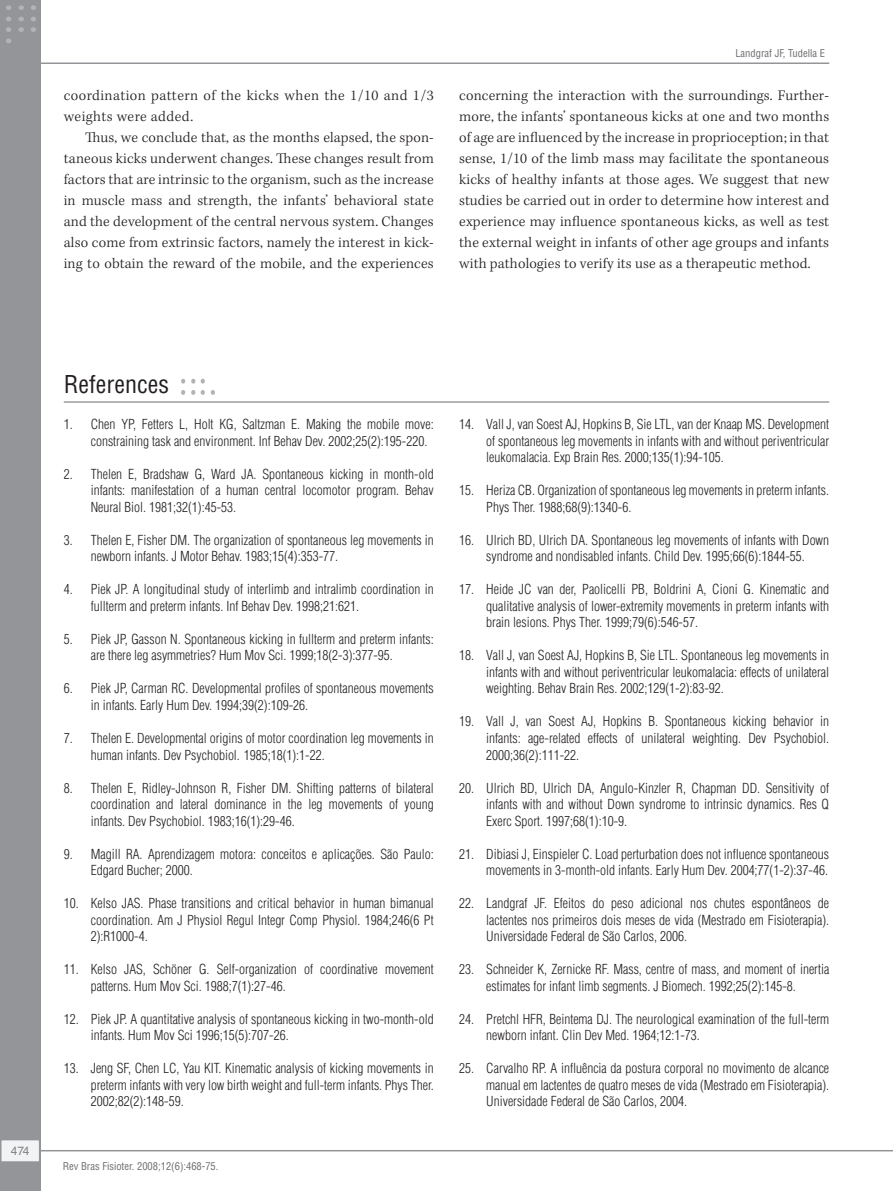
<style>
.page{position:relative;width:893px;height:1191px;background:#fff}
.page>*{position:absolute;margin:0;border:0;box-sizing:border-box;transform-origin:0 0}
.z05_3_referencias-ti{font:condensed 24px "Helvetica LT Std";color:#231f20}
.z05_0_texto_txt{font:300 15px/21px "Kepler Std";letter-spacing:.015em;color:#231f20;text-align:justify}
.z05_4_referencias{font:300 condensed 13.5px/16.5px "Helvetica LT Std";color:#231f20}
.t1{font:12px "Helvetica LT Std";color:#808285}
.t2{font:condensed 10.5px "Helvetica LT Std";color:#6c6d70}
</style>
<div class="page">
<hr style="left:14px;top:1150px;width:879px;height:1px;background:#939598">
<hr style="left:13px;top:62px;width:816px;height:2px;background:#939598">
<div style="left:0;top:0;width:40px;height:1191px;background:#939598"></div>
<div style="left:1px;top:1139px;width:39px;height:23px;background:#f2f3f4"></div>
<div style="left:0;top:1138px;width:40px;height:24px;border:2px solid #939598"></div>
<svg style="left:6px;top:39px;width:5px;height:4px"></svg>
<svg style="left:6px;top:27px;width:5px;height:5px"></svg>
<svg style="left:6px;top:17px;width:5px;height:4px"></svg>
<svg style="left:6px;top:5px;width:5px;height:5px"></svg>
<svg style="left:19px;top:27px;width:5px;height:5px"></svg>
<svg style="left:19px;top:17px;width:5px;height:4px"></svg>
<svg style="left:19px;top:5px;width:5px;height:5px"></svg>
<svg style="left:31px;top:27px;width:5px;height:5px"></svg>
<svg style="left:31px;top:17px;width:5px;height:4px"></svg>
<svg style="left:31px;top:5px;width:5px;height:5px"></svg>
<hr style="left:64px;top:402px;width:765px;height:1px;background:#6c6d70">
<svg style="left:211px;top:390px;width:4px;height:5px"></svg>
<svg style="left:201px;top:390px;width:4px;height:5px"></svg>
<svg style="left:191px;top:390px;width:4px;height:5px"></svg>
<svg style="left:181px;top:390px;width:4px;height:5px"></svg>
<svg style="left:201px;top:379px;width:4px;height:4px"></svg>
<svg style="left:191px;top:379px;width:4px;height:4px"></svg>
<svg style="left:181px;top:379px;width:4px;height:4px"></svg>
<p class="z05_0_texto_txt" style="left:64px;top:85px;width:371px">coordination pattern of the kicks when the 1/10 and 1/3 weights were added.</p>
<p class="z05_0_texto_txt" style="left:64px;top:127px;width:371px;text-indent:21px">Thus, we conclude that, as the months elapsed, the spon&shy;taneous kicks underwent changes. These changes result from factors that are intrinsic to the organism, such as the increase in muscle mass and strength, the infants’ behavioral state and the development of the central nervous system. Changes also come from extrinsic factors, namely the interest in kick&shy;ing to obtain the reward of the mobile, and the experiences</p>
<p class="t2" style="left:735px;top:46px;width:91px">Landgraf JF, Tudella E</p>
<p class="z05_0_texto_txt" style="left:459px;top:85px;width:371px">concerning the interaction with the surroundings. Further&shy;more, the infants’ spontaneous kicks at one and two months of age are influenced by the increase in proprioception; in that sense, 1/10 of the limb mass may facilitate the spontaneous kicks of healthy infants at those ages. We suggest that new studies be carried out in order to determine how interest and experience may influence spontaneous kicks, as well as test the external weight in infants of other age groups and infants with pathologies to verify its use as a therapeutic method.</p>
<p class="t1" style="left:11px;top:1144px;width:20px">474</p>
<p class="z05_3_referencias-ti" style="left:64px;top:369px;width:107px">References</p>
<p class="z05_4_referencias" style="left:91px;top:416px;width:344px;text-indent:-27px">1. Chen YP, Fetters L, Holt KG, Saltzman E. Making the mobile move: constraining task and environment. Inf Behav Dev. 2002;25(2):195-220.</p>
<p class="z05_4_referencias" style="left:91px;top:466px;width:344px;text-align:justify;text-indent:-27px">2. Thelen E, Bradshaw G, Ward JA. Spontaneous kicking in month-old infants: manifestation of a human central locomotor program. Behav Neural Biol. 1981;32(1):45-53.</p>
<p class="z05_4_referencias" style="left:91px;top:532px;width:344px;text-indent:-27px">3. Thelen E, Fisher DM. The organization of spontaneous leg movements in newborn infants. J Motor Behav. 1983;15(4):353-77.</p>
<p class="z05_4_referencias" style="left:91px;top:581px;width:344px;text-indent:-27px">4. Piek JP. A longitudinal study of interlimb and intralimb coordination in fullterm and preterm infants. Inf Behav Dev. 1998;21:621.</p>
<p class="z05_4_referencias" style="left:91px;top:631px;width:344px;text-indent:-27px">5. Piek JP, Gasson N. Spontaneous kicking in fullterm and preterm infants: are there leg asymmetries? Hum Mov Sci. 1999;18(2-3):377-95.</p>
<p class="z05_4_referencias" style="left:91px;top:680px;width:344px;text-indent:-27px">6. Piek JP, Carman RC. Developmental profiles of spontaneous movements in infants. Early Hum Dev. 1994;39(2):109-26.</p>
<p class="z05_4_referencias" style="left:91px;top:730px;width:344px;text-indent:-27px">7. Thelen E. Developmental origins of motor coordination leg movements in human infants. Dev Psychobiol. 1985;18(1):1-22.</p>
<p class="z05_4_referencias" style="left:91px;top:779px;width:344px;text-align:justify;text-indent:-27px">8. Thelen E, Ridley-Johnson R, Fisher DM. Shifting patterns of bilateral coordination and lateral dominance in the leg movements of young infants. Dev Psychobiol. 1983;16(1):29-46.</p>
<p class="z05_4_referencias" style="left:91px;top:845px;width:344px;text-indent:-27px">9. Magill RA. Aprendizagem motora: conceitos e aplicações. São Paulo:<br>Edgard Bucher; 2000.</p>
<p class="z05_4_referencias" style="left:91px;top:895px;width:344px;text-align:justify;text-indent:-27px">10. Kelso JAS. Phase transitions and critical behavior in human bimanual coordination. Am J Physiol Regul Integr Comp Physiol. 1984;246(6 Pt 2):R1000-4.</p>
<p class="z05_4_referencias" style="left:91px;top:961px;width:344px;text-indent:-27px">11. Kelso JAS, Schöner G. Self-organization of coordinative movement patterns. Hum Mov Sci. 1988;7(1):27-46.</p>
<p class="z05_4_referencias" style="left:91px;top:1010px;width:344px;text-indent:-27px">12. Piek JP. A quantitative analysis of spontaneous kicking in two-month-old infants. Hum Mov Sci 1996;15(5):707-26.</p>
<p class="z05_4_referencias" style="left:91px;top:1060px;width:344px;text-align:justify;text-indent:-27px">13. Jeng SF, Chen LC, Yau KIT. Kinematic analysis of kicking movements in preterm infants with very low birth weight and full-term infants. Phys Ther.<br>2002;82(2):148-59.</p>
<p class="t2" style="left:63px;top:1160px;width:157px">Rev Bras Fisioter. 2008;12(6):468-75.</p>
<p class="z05_4_referencias" style="left:486px;top:416px;width:344px;text-align:justify;text-indent:-27px">14. Vall J, van Soest AJ, Hopkins B, Sie LTL, van der Knaap MS. Development of spontaneous leg movements in infants with and without periventricular leukomalacia. Exp Brain Res. 2000;135(1):94-105.</p>
<p class="z05_4_referencias" style="left:486px;top:482px;width:344px;text-indent:-27px">15. Heriza CB. Organization of spontaneous leg movements in preterm infants.<br>Phys Ther. 1988;68(9):1340-6.</p>
<p class="z05_4_referencias" style="left:459px;top:532px;width:371px;text-align:center">16. Ulrich BD, Ulrich DA. Spontaneous leg movements of infants with Down syndrome and nondisabled infants. Child Dev. 1995;66(6):1844-55.</p>
<p class="z05_4_referencias" style="left:486px;top:581px;width:344px;text-align:justify;text-indent:-27px">17. Heide JC van der, Paolicelli PB, Boldrini A, Cioni G. Kinematic and qualitative analysis of lower-extremity movements in preterm infants with brain lesions. Phys Ther. 1999;79(6):546-57.</p>
<p class="z05_4_referencias" style="left:486px;top:647px;width:344px;text-align:justify;text-indent:-27px">18. Vall J, van Soest AJ, Hopkins B, Sie LTL. Spontaneous leg movements in infants with and without periventricular leukomalacia: effects of unilateral weighting. Behav Brain Res. 2002;129(1-2):83-92.</p>
<p class="z05_4_referencias" style="left:486px;top:713px;width:344px;text-align:justify;text-indent:-27px">19. Vall J, van Soest AJ, Hopkins B. Spontaneous kicking behavior in infants: age-related effects of unilateral weighting. Dev Psychobiol.<br>2000;36(2):111-22.</p>
<p class="z05_4_referencias" style="left:486px;top:779px;width:344px;text-align:justify;text-indent:-27px">20. Ulrich BD, Ulrich DA, Angulo-Kinzler R, Chapman DD. Sensitivity of infants with and without Down syndrome to intrinsic dynamics. Res Q Exerc Sport. 1997;68(1):10-9.</p>
<p class="z05_4_referencias" style="left:459px;top:845px;width:371px;text-align:right">21. Dibiasi J, Einspieler C. Load perturbation does not influence spontaneous movements in 3-month-old infants. Early Hum Dev. 2004;77(1-2):37-46.</p>
<p class="z05_4_referencias" style="left:486px;top:895px;width:344px;text-align:justify;text-indent:-27px">22. Landgraf JF. Efeitos do peso adicional nos chutes espontâneos de lactentes nos primeiros dois meses de vida (Mestrado em Fisioterapia).<br>Universidade Federal de São Carlos, 2006.</p>
<p class="z05_4_referencias" style="left:459px;top:961px;width:371px;text-align:center">23. Schneider K, Zernicke RF. Mass, centre of mass, and moment of inertia estimates for infant limb segments. J Biomech. 1992;25(2):145-8.</p>
<p class="z05_4_referencias" style="left:486px;top:1010px;width:344px;text-indent:-27px">24. Pretchl HFR, Beintema DJ. The neurological examination of the full-term newborn infant. Clin Dev Med. 1964;12:1-73.</p>
<p class="z05_4_referencias" style="left:486px;top:1060px;width:344px;text-align:justify;text-indent:-27px">25. Carvalho RP. A influência da postura corporal no movimento de alcance manual em lactentes de quatro meses de vida (Mestrado em Fisioterapia).<br>Universidade Federal de São Carlos, 2004.</p>
</div>
